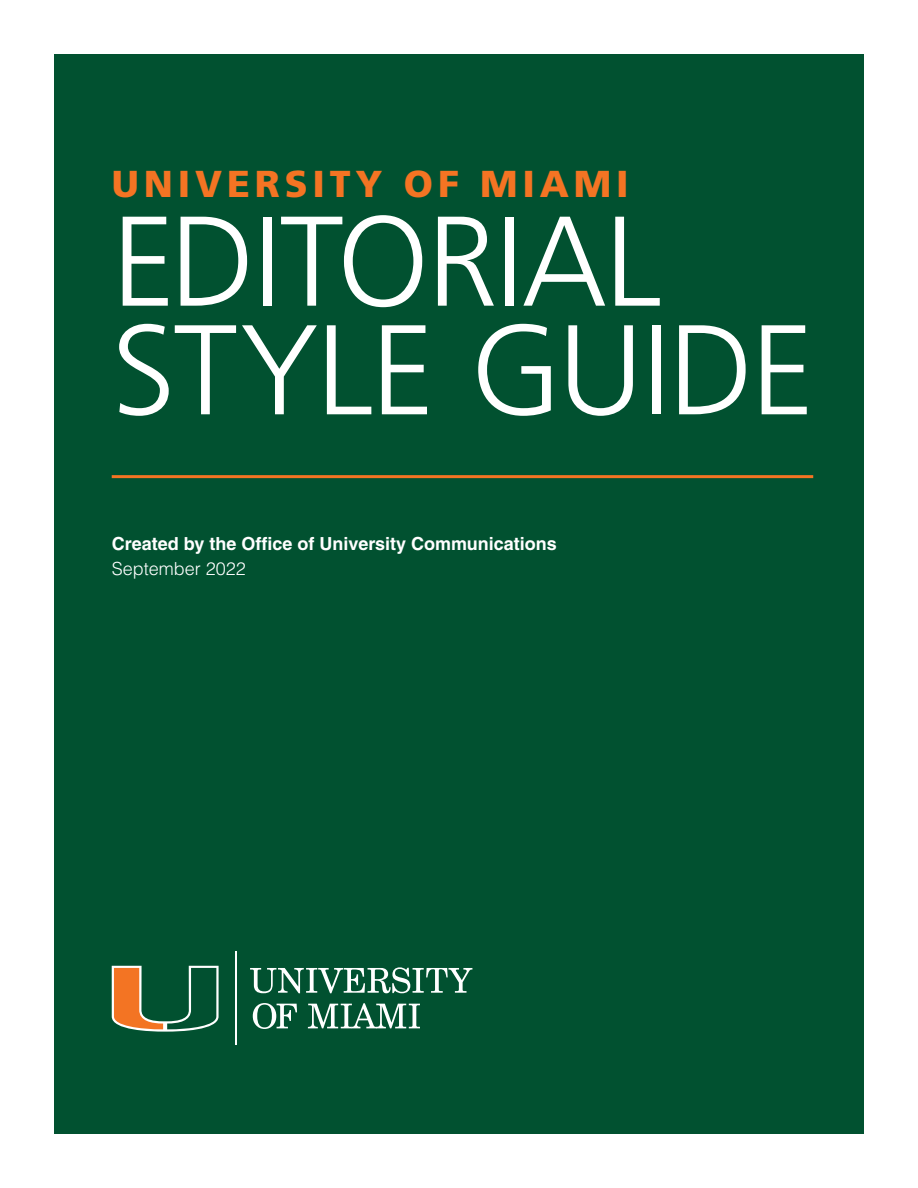
<style>
.page{position:relative;width:918px;height:1188px;background:#fff}
.page>*{position:absolute;margin:0;border:0;box-sizing:border-box;transform-origin:0 0}
.t1{font:300 127.5px/108.6px "Frutiger";letter-spacing:-.015em;color:#fff}
.t2{font:900 37.5px "Frutiger";letter-spacing:.13em;color:#f47423}
.t3{font:700 18px "Helvetica";color:#fff}
.t4{font:300 18px "Helvetica";color:#fff}
</style>
<div class="page">
<div style="left:54px;top:54px;width:810px;height:1080px;background:#015130"></div>
<svg style="left:250px;top:967px;width:222px;height:26px"></svg>
<svg style="left:253px;top:1003px;width:44px;height:26px"></svg>
<svg style="left:308px;top:1003px;width:112px;height:25px"></svg>
<svg style="left:112px;top:966px;width:107px;height:66px"></svg>
<hr style="left:235px;top:951px;width:1px;height:94px;background:#fff">
<hr style="left:112px;top:475px;width:701px;height:3px;background:#f47423">
<h2 class="t2" style="left:112px;top:161px;width:519px">UNIVERSITY OF MIAMI</h2>
<h1 class="t1" style="left:112px;top:209px;width:704px">EDITORIAL<br>STYLE GUIDE</h1>
<p class="t3" style="left:112px;top:533px;width:447px">Created by the Office of University Communications</p>
<p class="t4" style="left:112px;top:557px;width:136px">September 2022</p>
</div>
